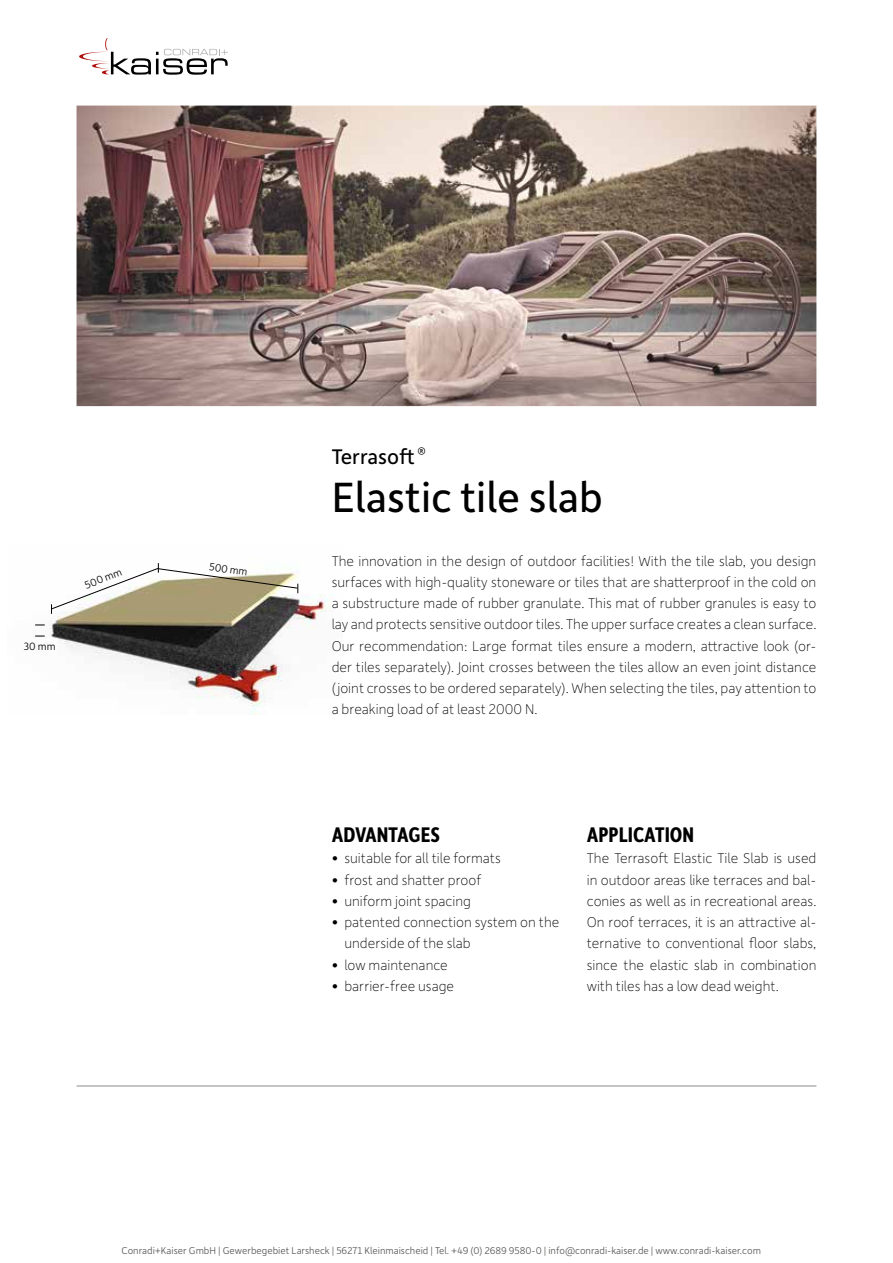
<style>
.page{position:relative;width:893px;height:1263px;background:#fff}
.page>*{position:absolute;margin:0;border:0;box-sizing:border-box;transform-origin:0 0}
.t1{font:45px "Depot New";color:#000}
.t2{font:700 22.5px "Depot New Condensed";color:#000}
.t3{font:22.5px "Depot New";color:#000}
.t4{font:100 15px/21.3px "Depot New";color:#000;text-align:justify}
.t5{font:300 11.25px "Depot New";color:#000}
.t6{font:300 10.5px "Depot New";color:#575756}
</style>
<div class="page">
<img style="left:35px;top:583px;width:299px;height:132px">
<svg style="left:51px;top:563px;width:247px;height:51px"></svg>
<img style="left:77px;top:106px;width:739px;height:300px">
<svg style="left:79px;top:38px;width:149px;height:37px"></svg>
<hr style="left:77px;top:1085px;width:739px;height:2px;background:#b3b2b2">
<p class="t5" style="left:24px;top:639px;width:33px">30 mm</p>
<p class="t5" style="left:83px;top:578px;width:40px;rotate:-21deg">500 mm</p>
<p class="t5" style="left:211px;top:559px;width:40px;rotate:9deg">500 mm</p>
<h2 class="t3" style="left:332px;top:441px;width:96px">Terrasoft <sup>®</sup></h2>
<h1 class="t1" style="left:332px;top:468px;width:273px">Elastic tile slab</h1>
<p class="t4" style="left:332px;top:549px;width:486px">The innovation in the design of outdoor facilities! With the tile slab, you design surfaces with high-quality stoneware or tiles that are shatterproof in the cold on a substructure made of rubber granulate. This mat of rubber granules is easy to lay and protects sensitive outdoor tiles. The upper surface creates a clean surface.<br>Our recommendation: Large format tiles ensure a modern, attractive look (or&shy;der tiles separately). Joint crosses between the tiles allow an even joint distance (joint crosses to be ordered separately). When selecting the tiles, pay attention to a breaking load of at least 2000 N.</p>
<h2 class="t2" style="left:332px;top:820px;width:110px">ADVANTAGES</h2>
<p class="t4" style="left:332px;top:847px;width:171px">• suitable for all tile formats</p>
<p class="t4" style="left:332px;top:868px;width:151px">• frost and shatter proof</p>
<p class="t4" style="left:332px;top:889px;width:141px">• uniform joint spacing</p>
<p class="t4" style="left:344px;top:911px;width:216px;text-indent:-13px">• patented connection system on the underside of the slab</p>
<p class="t4" style="left:332px;top:953px;width:118px">• low maintenance</p>
<p class="t4" style="left:332px;top:974px;width:124px">• barrier-free usage</p>
<h2 class="t2" style="left:587px;top:820px;width:109px">APPLICATION</h2>
<p class="t4" style="left:587px;top:847px;width:231px">The Terrasoft Elastic Tile Slab is used in outdoor areas like terraces and bal&shy;conies as well as in recreational areas.<br>On roof terraces, it is an attractive al&shy;ternative to conventional floor slabs, since the elastic slab in combination with tiles has a low dead weight.</p>
<p class="t6" style="left:121px;top:1244px;width:641px">Conradi+Kaiser GmbH | Gewerbegebiet Larsheck | 56271 Kleinmaischeid | Tel. +49 (0) 2689 9580-0 | info@conradi-kaiser.de | www.conradi-kaiser.com</p>
</div>
